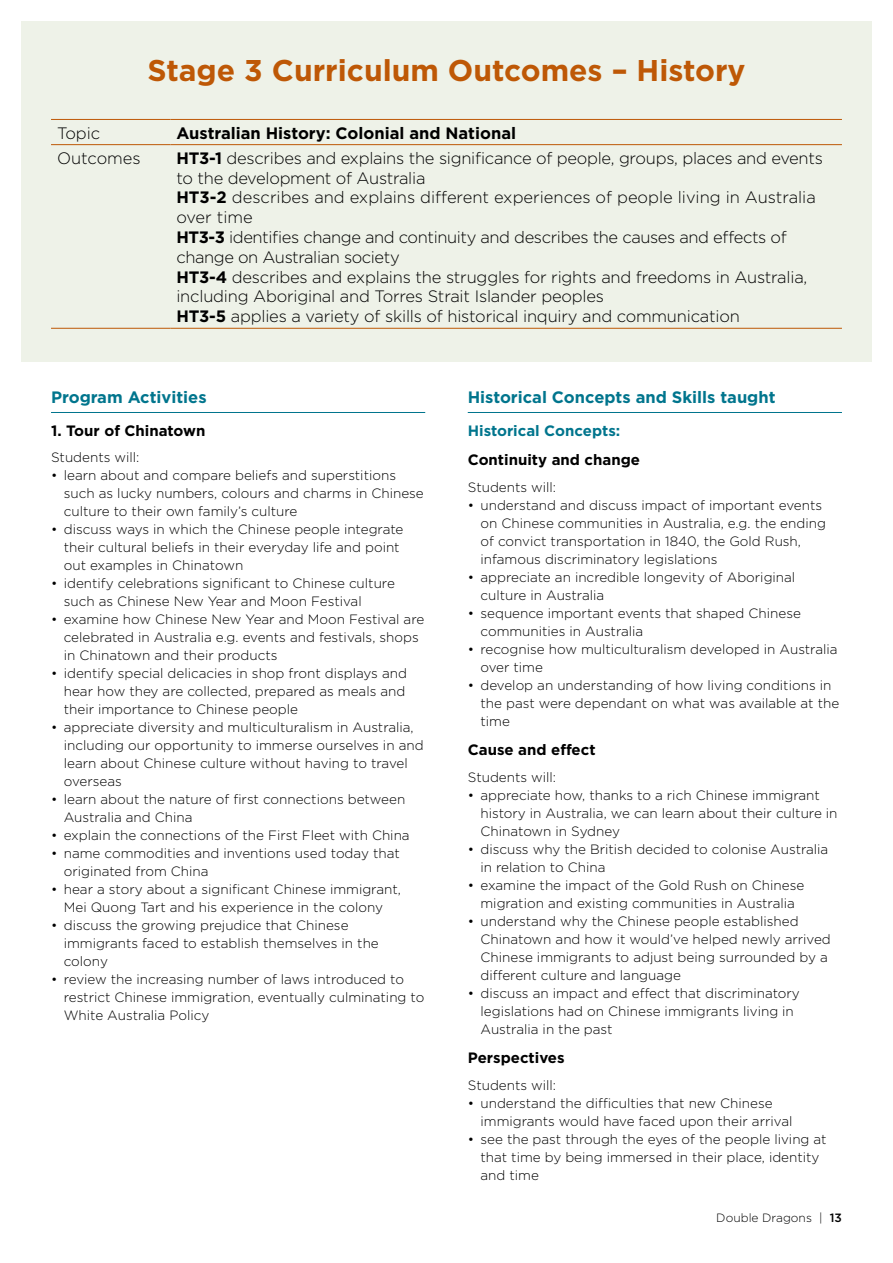
<style>
.page{position:relative;width:893px;height:1263px;background:#fff}
.page>*{position:absolute;margin:0;border:0;box-sizing:border-box;transform-origin:0 0}
.t1{font:700 30px "Gotham";color:#be5806}
.t2{font:300 16.5px/19.8px "Gotham";letter-spacing:-.01em;color:#000}
.t3{font:700 16.5px "Gotham";color:#00758d}
.t4{font:700 16.5px "Gotham";color:#000}
.t5{font:700 15px "Gotham";color:#000}
.t6{font:700 15px "Gotham";color:#00758d}
.t7{font:300 13.5px/18px "Gotham";color:#000}
.t8{font:300 12px "Gotham";color:#000}
.s1{font-weight:700}
.s2{font-weight:500}
</style>
<div class="page">
<div style="left:21px;top:21px;width:851px;height:340px;background:#eef2e8"></div>
<hr style="left:51px;top:119px;width:119px;height:1px;background:#be5806">
<hr style="left:170px;top:119px;width:672px;height:1px;background:#be5806">
<hr style="left:51px;top:144px;width:119px;height:1px;background:#be5806">
<hr style="left:170px;top:144px;width:672px;height:1px;background:#be5806">
<hr style="left:51px;top:328px;width:119px;height:1px;background:#be5806">
<hr style="left:170px;top:328px;width:672px;height:1px;background:#be5806">
<hr style="left:51px;top:412px;width:374px;height:1px;background:#00758d">
<hr style="left:468px;top:412px;width:374px;height:1px;background:#00758d">
<h1 class="t1" style="left:147px;top:50px;width:600px">Stage 3 Curriculum Outcomes – History</h1>
<p class="t2" style="left:57px;top:122px;width:45px">Topic</p>
<p class="t4" style="left:176px;top:122px;width:341px">Australian History: Colonial and National</p>
<p class="t2" style="left:57px;top:148px;width:85px">Outcomes</p>
<p class="t2" style="left:176px;top:148px;width:648px"><span class="s1">HT3-1</span> describes and explains the significance of people, groups, places and events to the development of Australia<br><span class="s1">HT3-2</span> describes and explains different experiences of people living in Australia over time<br><span class="s1">HT3-3</span> identifies change and continuity and describes the causes and effects of change on Australian society<br><span class="s1">HT3-4</span> describes and explains the struggles for rights and freedoms in Australia, including Aboriginal and Torres Strait Islander peoples<br><span class="s1">HT3-5</span> applies a variety of skills of historical inquiry and communication</p>
<p class="t3" style="left:51px;top:386px;width:157px">Program Activities</p>
<p class="t3" style="left:468px;top:386px;width:309px">Historical Concepts and Skills taught</p>
<p class="t5" style="left:51px;top:420px;width:156px">1. Tour of Chinatown</p>
<p class="t7" style="left:51px;top:448px;width:90px">Students will:</p>
<p class="t7" style="left:64px;top:466px;width:362px;text-indent:-13px">• learn about and compare beliefs and superstitions such as lucky numbers, colours and charms in Chinese culture to their own family’s culture</p>
<p class="t7" style="left:64px;top:520px;width:341px;text-indent:-13px">• discuss ways in which the Chinese people integrate their cultural beliefs in their everyday life and point out examples in Chinatown</p>
<p class="t7" style="left:64px;top:574px;width:333px;text-indent:-13px">• identify celebrations significant to Chinese culture such as Chinese New Year and Moon Festival</p>
<p class="t7" style="left:64px;top:610px;width:362px;text-indent:-13px">• examine how Chinese New Year and Moon Festival are celebrated in Australia e.g. events and festivals, shops in Chinatown and their products</p>
<p class="t7" style="left:64px;top:664px;width:345px;text-align:justify;text-indent:-13px">• identify special delicacies in shop front displays and hear how they are collected, prepared as meals and their importance to Chinese people</p>
<p class="t7" style="left:64px;top:718px;width:361px;text-indent:-13px">• appreciate diversity and multiculturalism in Australia, including our opportunity to immerse ourselves in and learn about Chinese culture without having to travel overseas</p>
<p class="t7" style="left:64px;top:790px;width:343px;text-indent:-13px">• learn about the nature of first connections between<br>Australia and China</p>
<p class="t7" style="left:51px;top:826px;width:360px">• explain the connections of the First Fleet with China</p>
<p class="t7" style="left:64px;top:844px;width:337px;text-indent:-13px">• name commodities and inventions used today that originated from China</p>
<p class="t7" style="left:51px;top:880px;width:351px;text-align:center">• hear a story about a significant Chinese immigrant,<br>Mei Quong Tart and his experience in the colony</p>
<p class="t7" style="left:64px;top:916px;width:317px;text-indent:-13px">• discuss the growing prejudice that Chinese immigrants faced to establish themselves in the colony</p>
<p class="t7" style="left:64px;top:970px;width:362px;text-indent:-13px">• review the increasing number of laws introduced to restrict Chinese immigration, eventually culminating to<br>White Australia Policy</p>
<p class="t6" style="left:468px;top:420px;width:154px">Historical Concepts:</p>
<p class="t5" style="left:468px;top:450px;width:174px">Continuity and change</p>
<p class="t7" style="left:468px;top:478px;width:90px">Students will:</p>
<p class="t7" style="left:480px;top:496px;width:347px;text-indent:-13px">• understand and discuss impact of important events on Chinese communities in Australia, e.g. the ending of convict transportation in 1840, the Gold Rush, infamous discriminatory legislations</p>
<p class="t7" style="left:480px;top:568px;width:316px;text-indent:-13px">• appreciate an incredible longevity of Aboriginal culture in Australia</p>
<p class="t7" style="left:480px;top:604px;width:322px;text-indent:-13px">• sequence important events that shaped Chinese communities in Australia</p>
<p class="t7" style="left:480px;top:640px;width:359px;text-indent:-13px">• recognise how multiculturalism developed in Australia over time</p>
<p class="t7" style="left:480px;top:676px;width:360px;text-indent:-13px">• develop an understanding of how living conditions in the past were dependant on what was available at the time</p>
<p class="t5" style="left:468px;top:740px;width:129px">Cause and effect</p>
<p class="t7" style="left:468px;top:768px;width:90px">Students will:</p>
<p class="t7" style="left:480px;top:786px;width:359px;text-indent:-13px">• appreciate how, thanks to a rich Chinese immigrant history in Australia, we can learn about their culture in<br>Chinatown in Sydney</p>
<p class="t7" style="left:480px;top:840px;width:349px;text-indent:-13px">• discuss why the British decided to colonise Australia in relation to China</p>
<p class="t7" style="left:468px;top:876px;width:338px;text-align:center">• examine the impact of the Gold Rush on Chinese migration and existing communities in Australia</p>
<p class="t7" style="left:480px;top:912px;width:352px;text-indent:-13px">• understand why the Chinese people established Chinatown and how it would’ve helped newly arrived Chinese immigrants to adjust being surrounded by a different culture and language</p>
<p class="t7" style="left:480px;top:984px;width:321px;text-indent:-13px">• discuss an impact and effect that discriminatory legislations had on Chinese immigrants living in<br>Australia in the past</p>
<p class="t5" style="left:468px;top:1048px;width:98px">Perspectives</p>
<p class="t7" style="left:468px;top:1076px;width:90px">Students will:</p>
<p class="t7" style="left:480px;top:1094px;width:313px;text-indent:-13px">• understand the difficulties that new Chinese immigrants would have faced upon their arrival</p>
<p class="t7" style="left:480px;top:1130px;width:348px;text-indent:-13px">• see the past through the eyes of the people living at that time by being immersed in their place, identity and time</p>
<p class="t8" style="left:716px;top:1210px;width:127px">Double Dragons | <span class="s2">13</span></p>
</div>
